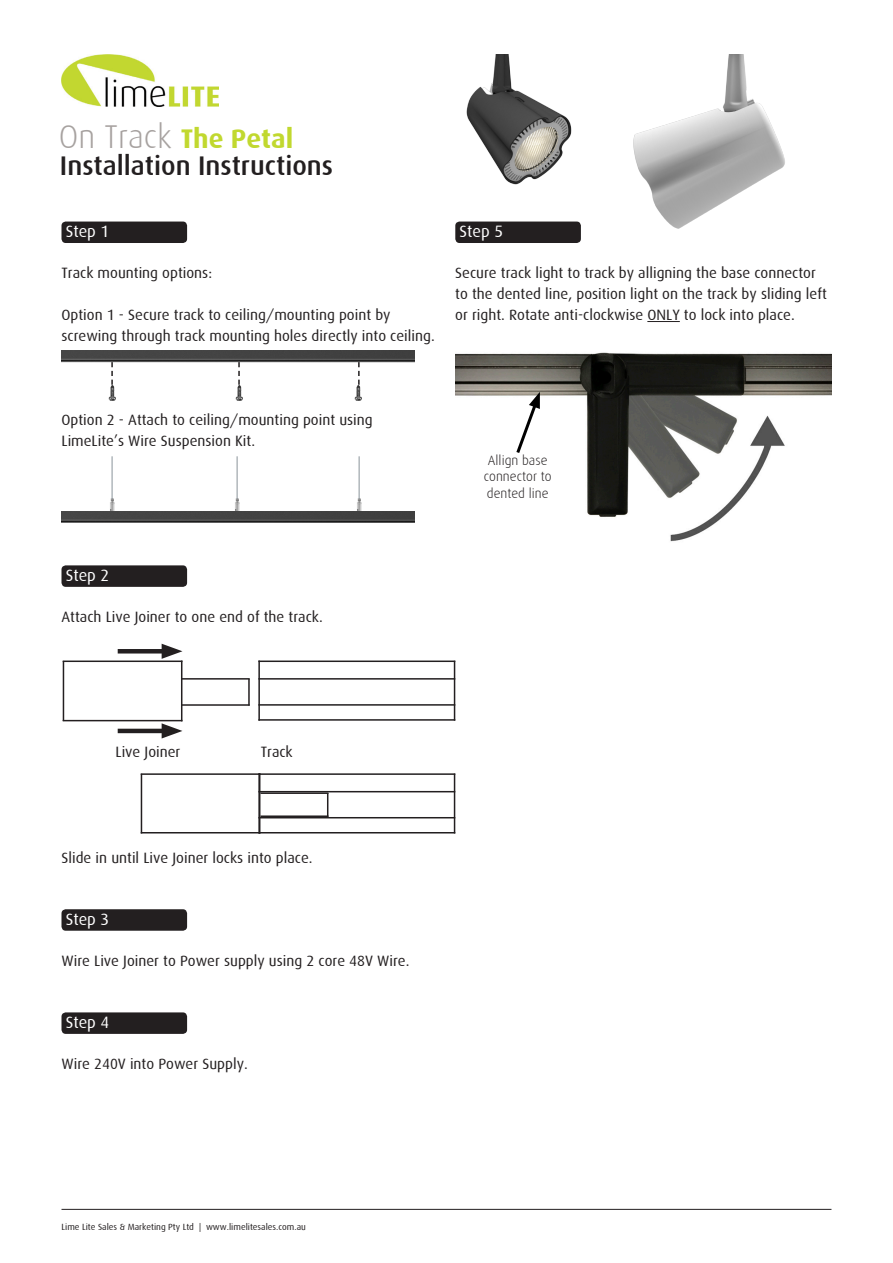
<style>
.page{position:relative;width:893px;height:1263px;background:#fff}
.page>*{position:absolute;margin:0;border:0;box-sizing:border-box;transform-origin:0 0}
.t1{font:300 33px "Dax";color:#a7a2a0}
.t2{font:500 27px "Dax";color:#231f20}
.t3{font:700 27px "Dax";color:#c1d82f}
.t4{font:16.5px "Dax";color:#fff}
.t5{font:15px/21px "Dax";color:#231f20}
.t6{font:300 13.5px/16.5px "Dax";color:#231f20;text-align:center}
.t7{font:9px "Dax";color:#231f20}
</style>
<div class="page">
<img style="left:62px;top:54px;width:157px;height:52px">
<hr style="left:62px;top:1209px;width:769px;height:1px;background:#231f20">
<img style="left:466px;top:54px;width:106px;height:131px">
<img style="left:633px;top:54px;width:152px;height:175px">
<img style="left:110px;top:498px;width:5px;height:13px">
<img style="left:235px;top:498px;width:5px;height:13px">
<img style="left:357px;top:498px;width:5px;height:13px">
<img style="left:62px;top:511px;width:352px;height:12px">
<div style="left:61px;top:222px;width:126px;height:21px;background:#231f20;border-radius:4px"></div>
<div style="left:61px;top:565px;width:126px;height:22px;background:#231f20;border-radius:4px"></div>
<div style="left:61px;top:909px;width:126px;height:22px;background:#231f20;border-radius:4px"></div>
<div style="left:61px;top:1012px;width:126px;height:22px;background:#231f20;border-radius:4px"></div>
<div style="left:455px;top:222px;width:126px;height:21px;background:#231f20;border-radius:4px"></div>
<hr style="left:647px;top:321px;width:33px;height:1px;background:#231f20">
<img style="left:62px;top:351px;width:352px;height:11px">
<img style="left:108px;top:385px;width:8px;height:16px">
<img style="left:354px;top:385px;width:8px;height:16px">
<img style="left:235px;top:385px;width:8px;height:16px">
<svg style="left:111px;top:362px;width:2px;height:23px"></svg>
<svg style="left:358px;top:362px;width:2px;height:23px"></svg>
<svg style="left:238px;top:362px;width:2px;height:23px"></svg>
<hr style="left:112px;top:456px;width:1px;height:43px;background:#979fa5">
<hr style="left:237px;top:456px;width:1px;height:43px;background:#979fa5">
<hr style="left:359px;top:456px;width:1px;height:43px;background:#979fa5">
<hr style="left:118px;top:649px;width:52px;height:4px;background:#231f20">
<svg style="left:162px;top:644px;width:20px;height:15px"></svg>
<hr style="left:118px;top:729px;width:52px;height:4px;background:#231f20">
<svg style="left:162px;top:723px;width:20px;height:15px"></svg>
<hr style="left:63px;top:661px;width:1px;height:60px;background:#231f20">
<hr style="left:141px;top:774px;width:1px;height:59px;background:#231f20">
<hr style="left:258px;top:660px;width:2px;height:61px;background:#231f20">
<hr style="left:258px;top:773px;width:2px;height:60px;background:#231f20">
<hr style="left:181px;top:661px;width:1px;height:60px;background:#231f20">
<hr style="left:454px;top:661px;width:1px;height:60px;background:#231f20">
<hr style="left:454px;top:773px;width:1px;height:60px;background:#231f20">
<hr style="left:248px;top:679px;width:2px;height:27px;background:#231f20">
<svg style="left:327px;top:794px;width:1px;height:21px"></svg>
<hr style="left:182px;top:678px;width:68px;height:2px;background:#231f20">
<hr style="left:260px;top:792px;width:68px;height:2px;background:#231f20">
<hr style="left:182px;top:704px;width:68px;height:2px;background:#231f20">
<hr style="left:260px;top:815px;width:68px;height:2px;background:#231f20">
<hr style="left:258px;top:660px;width:197px;height:2px;background:#231f20">
<hr style="left:258px;top:773px;width:197px;height:2px;background:#231f20">
<hr style="left:258px;top:719px;width:197px;height:2px;background:#231f20">
<hr style="left:258px;top:832px;width:197px;height:1px;background:#231f20">
<hr style="left:258px;top:704px;width:197px;height:2px;background:#231f20">
<hr style="left:258px;top:817px;width:197px;height:1px;background:#231f20">
<hr style="left:258px;top:678px;width:197px;height:2px;background:#231f20">
<hr style="left:258px;top:791px;width:197px;height:1px;background:#231f20">
<hr style="left:63px;top:660px;width:119px;height:2px;background:#231f20">
<hr style="left:141px;top:773px;width:119px;height:2px;background:#231f20">
<hr style="left:63px;top:720px;width:119px;height:1px;background:#231f20">
<hr style="left:141px;top:832px;width:119px;height:1px;background:#231f20">
<img style="left:456px;top:352px;width:375px;height:190px">
<svg style="left:514px;top:392px;width:26px;height:64px"></svg>
<p class="t1" style="left:59px;top:119px;width:114px">On Track</p>
<p class="t3" style="left:181px;top:124px;width:114px">The Petal</p>
<p class="t2" style="left:60px;top:150px;width:275px">Installation Instructions</p>
<p class="t4" style="left:66px;top:222px;width:45px">Step 1</p>
<p class="t5" style="left:62px;top:262px;width:152px">Track mounting options:</p>
<p class="t5" style="left:62px;top:304px;width:331px">Option 1 - Secure track to ceiling/mounting point by</p>
<p class="t5" style="left:62px;top:325px;width:375px">screwing through track mounting holes directly into ceiling.</p>
<p class="t4" style="left:460px;top:222px;width:45px">Step 5</p>
<p class="t5" style="left:455px;top:262px;width:373px">Secure track light to track by alligning the base connector to the dented line, position light on the track by sliding left or right. Rotate anti-clockwise ONLY to lock into place.</p>
<p class="t5" style="left:62px;top:409px;width:313px">Option 2 - Attach to ceiling/mounting point using</p>
<p class="t5" style="left:62px;top:430px;width:195px">LimeLite’s Wire Suspension Kit.</p>
<p class="t6" style="left:484px;top:452px;width:69px">Allign base connector to dented line</p>
<p class="t4" style="left:66px;top:566px;width:45px">Step 2</p>
<p class="t5" style="left:62px;top:606px;width:263px">Attach Live Joiner to one end of the track.</p>
<p class="t5" style="left:116px;top:742px;width:66px">Live Joiner</p>
<p class="t5" style="left:261px;top:742px;width:34px">Track</p>
<p class="t5" style="left:62px;top:847px;width:253px">Slide in until Live Joiner locks into place.</p>
<p class="t4" style="left:66px;top:910px;width:45px">Step 3</p>
<p class="t5" style="left:62px;top:950px;width:349px">Wire Live Joiner to Power supply using 2 core 48V Wire.</p>
<p class="t4" style="left:66px;top:1013px;width:45px">Step 4</p>
<p class="t5" style="left:62px;top:1053px;width:188px">Wire 240V into Power Supply.</p>
<p class="t7" style="left:62px;top:1222px;width:246px">Lime Lite Sales &amp; Marketing Pty Ltd | www.limelitesales.com.au</p>
</div>
